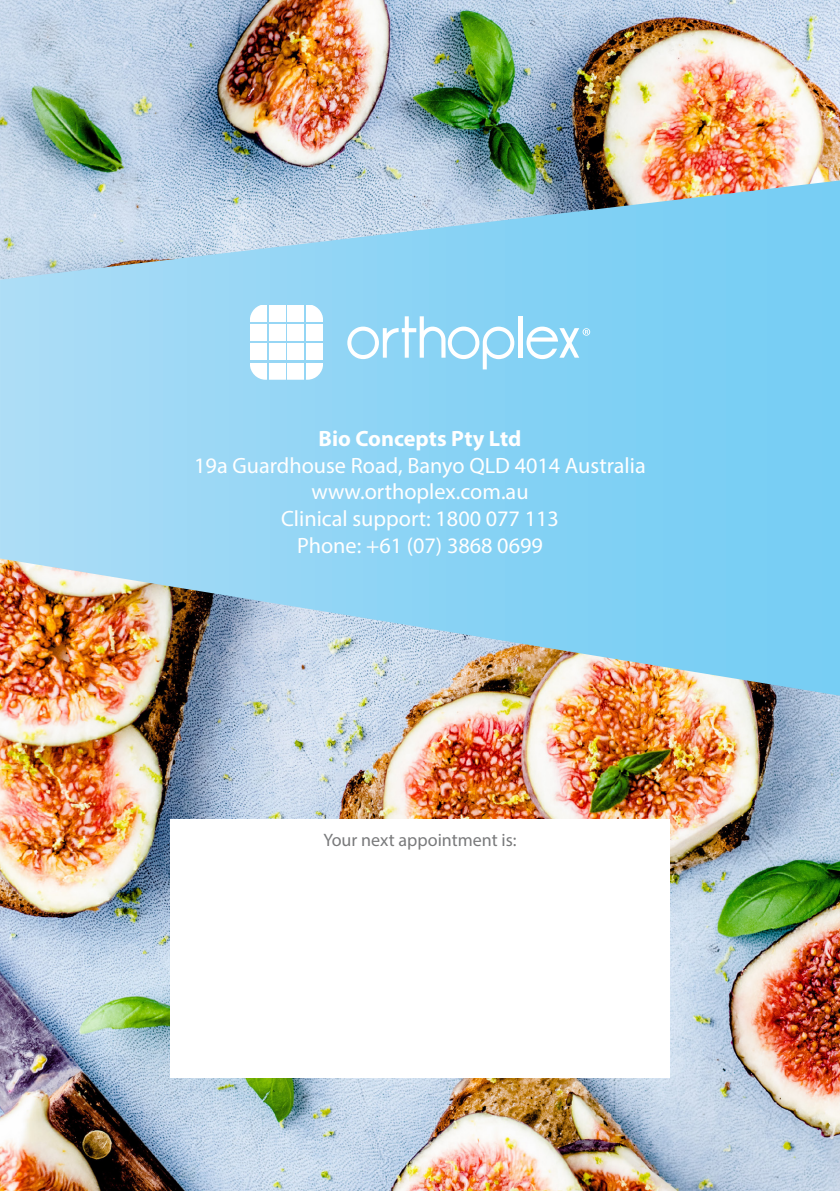
<style>
.page{position:relative;width:840px;height:1191px;background:#fff}
.page>*{position:absolute;margin:0;border:0;box-sizing:border-box;transform-origin:0 0}
.t1{font:22.2px "Myriad Pro";color:#fff}
.t2{font:700 22.2px "Myriad Pro";color:#fff}
.t3{font:18px "Myriad Pro";color:#57585a}
</style>
<div class="page">
<img style="left:0;top:695px;width:839px;height:496px">
<img style="left:0;top:0;width:839px;height:180px">
<svg style="left:0;top:180px;width:839px;height:515px;background:#97cbe3"></svg>
<div style="left:170px;top:818px;width:498px;height:259px;background:#fff"></div>
<svg style="left:347px;top:316px;width:167px;height:53px"></svg>
<hr style="left:518px;top:316px;width:4px;height:42px;background:#fff">
<div style="left:250px;top:305px;width:17px;height:16px;background:#fff"></div>
<div style="left:306px;top:305px;width:17px;height:16px;background:#fff"></div>
<div style="left:250px;top:363px;width:17px;height:16px;background:#fff"></div>
<div style="left:269px;top:363px;width:16px;height:16px;background:#fff"></div>
<div style="left:287px;top:363px;width:17px;height:16px;background:#fff"></div>
<div style="left:269px;top:343px;width:16px;height:17px;background:#fff"></div>
<div style="left:287px;top:343px;width:17px;height:17px;background:#fff"></div>
<div style="left:269px;top:324px;width:16px;height:17px;background:#fff"></div>
<div style="left:250px;top:343px;width:17px;height:17px;background:#fff"></div>
<div style="left:250px;top:324px;width:17px;height:17px;background:#fff"></div>
<div style="left:287px;top:324px;width:17px;height:17px;background:#fff"></div>
<div style="left:306px;top:343px;width:17px;height:17px;background:#fff"></div>
<div style="left:306px;top:324px;width:17px;height:17px;background:#fff"></div>
<div style="left:269px;top:305px;width:16px;height:16px;background:#fff"></div>
<div style="left:287px;top:305px;width:17px;height:16px;background:#fff"></div>
<div style="left:306px;top:363px;width:17px;height:16px;background:#fff"></div>
<svg style="left:526px;top:326px;width:64px;height:33px"></svg>
<p class="t2" style="left:318px;top:424px;width:204px">Bio Concepts Pty Ltd</p>
<p class="t1" style="left:194px;top:452px;width:452px">19a Guardhouse Road, Banyo QLD 4014 Australia</p>
<p class="t1" style="left:311px;top:478px;width:218px">www.orthoplex.com.au</p>
<p class="t1" style="left:281px;top:505px;width:279px">Clinical support: 1800 077 113</p>
<p class="t1" style="left:297px;top:531px;width:247px">Phone: +61 (07) 3868 0699</p>
<p class="t3" style="left:323px;top:828px;width:195px">Your next appointment is:</p>
</div>
